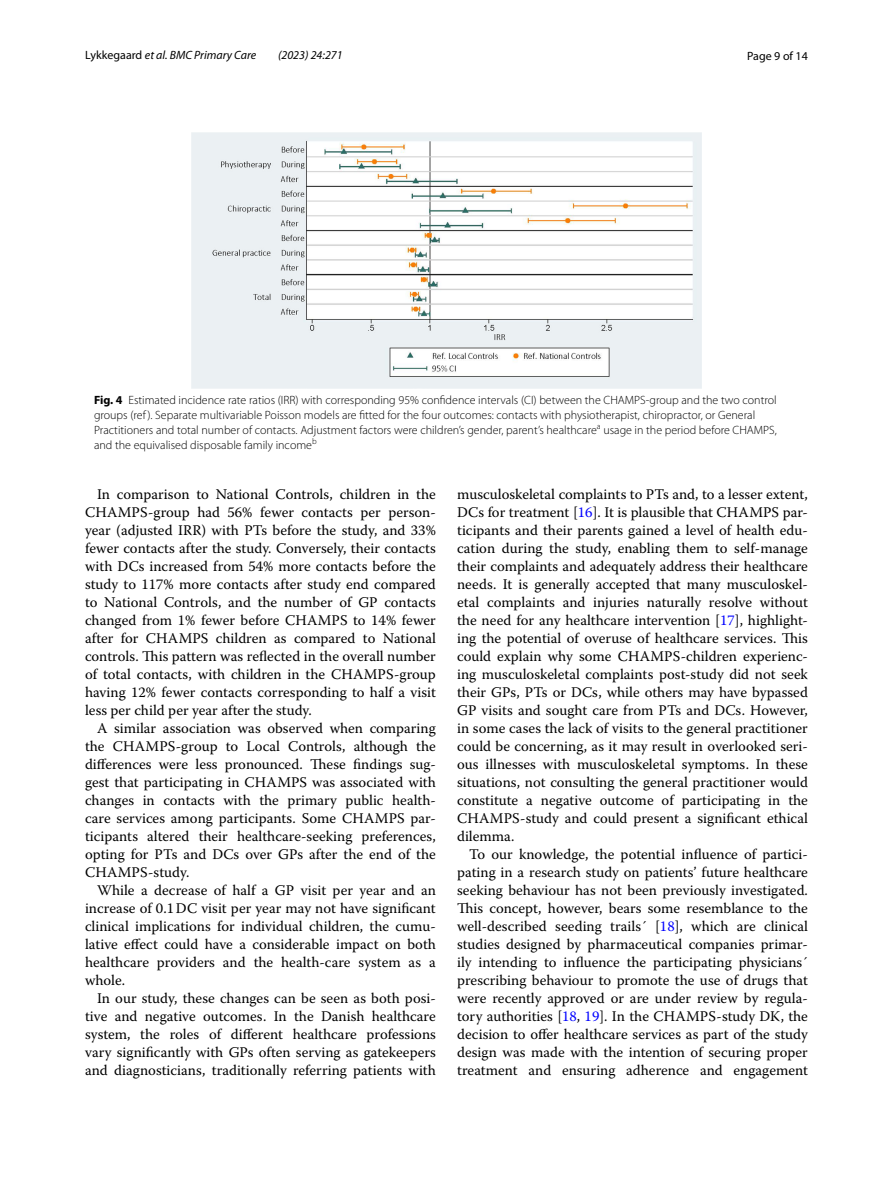
<style>
.page{position:relative;width:893px;height:1187px;background:#fff}
.page>*{position:absolute;margin:0;border:0;box-sizing:border-box;transform-origin:0 0}
.t1{font:14.7px/18px "Warnock Pro";color:#000;text-align:justify}
.t2{font:300 12px/15px "Myriad Pro";color:#000}
.t3{font:italic 12px "Myriad Pro";color:#000}
.t4{font:12px "Myriad Pro";color:#000}
.s1{font-style:normal}
.s2{font-weight:700}
.s3{color:#00f}
</style>
<div class="page">
<img style="left:191px;top:133px;width:511px;height:255px">
<p class="t3" style="left:85px;top:48px;width:173px"><span class="s1">Lykkegaard</span> et al. BMC Primary Care</p>
<p class="t3" style="left:278px;top:48px;width:66px">(2023) 24:271</p>
<p class="t4" style="left:747px;top:48px;width:62px">Page 9 of 14</p>
<p class="t2" style="left:94px;top:392px;width:684px"><span class="s2">Fig. 4</span> Estimated incidence rate ratios (IRR) with corresponding 95% confidence intervals (CI) between the CHAMPS-group and the two control groups (ref ). Separate multivariable Poisson models are fitted for the four outcomes: contacts with physiotherapist, chiropractor, or General Practitioners and total number of contacts. Adjustment factors were children’s gender, parent’s healthcare<sup>a</sup> usage in the period before CHAMPS, and the equivalised disposable family income<sup>b</sup></p>
<p class="t1" style="left:85px;top:485px;width:352px;text-indent:12px">In comparison to National Controls, children in the CHAMPS-group had 56% fewer contacts per person&shy;year (adjusted IRR) with PTs before the study, and 33% fewer contacts after the study. Conversely, their contacts with DCs increased from 54% more contacts before the study to 117% more contacts after study end compared to National Controls, and the number of GP contacts changed from 1% fewer before CHAMPS to 14% fewer after for CHAMPS children as compared to National controls. This pattern was reflected in the overall number of total contacts, with children in the CHAMPS-group having 12% fewer contacts corresponding to half a visit less per child per year after the study.</p>
<p class="t1" style="left:85px;top:719px;width:352px;text-indent:12px">A similar association was observed when comparing the CHAMPS-group to Local Controls, although the differences were less pronounced. These findings sug&shy;gest that participating in CHAMPS was associated with changes in contacts with the primary public health&shy;care services among participants. Some CHAMPS par&shy;ticipants altered their healthcare-seeking preferences, opting for PTs and DCs over GPs after the end of the CHAMPS-study.</p>
<p class="t1" style="left:85px;top:881px;width:352px;text-indent:12px">While a decrease of half a GP visit per year and an increase of 0.1DC visit per year may not have significant clinical implications for individual children, the cumu&shy;lative effect could have a considerable impact on both healthcare providers and the health-care system as a whole.</p>
<p class="t1" style="left:85px;top:989px;width:352px;text-indent:12px">In our study, these changes can be seen as both posi&shy;tive and negative outcomes. In the Danish healthcare system, the roles of different healthcare professions vary significantly with GPs often serving as gatekeepers and diagnosticians, traditionally referring patients with</p>
<p class="t1" style="left:457px;top:485px;width:352px">musculoskeletal complaints to PTs and, to a lesser extent, DCs for treatment [<span class="s3">16</span>]. It is plausible that CHAMPS par&shy;ticipants and their parents gained a level of health edu&shy;cation during the study, enabling them to self-manage their complaints and adequately address their healthcare needs. It is generally accepted that many musculoskel&shy;etal complaints and injuries naturally resolve without the need for any healthcare intervention [<span class="s3">17</span>], highlight&shy;ing the potential of overuse of healthcare services. This could explain why some CHAMPS-children experienc&shy;ing musculoskeletal complaints post-study did not seek their GPs, PTs or DCs, while others may have bypassed GP visits and sought care from PTs and DCs. However, in some cases the lack of visits to the general practitioner could be concerning, as it may result in overlooked seri&shy;ous illnesses with musculoskeletal symptoms. In these situations, not consulting the general practitioner would constitute a negative outcome of participating in the CHAMPS-study and could present a significant ethical dilemma.</p>
<p class="t1" style="left:457px;top:845px;width:352px;text-indent:12px">To our knowledge, the potential influence of partici&shy;pating in a research study on patients’ future healthcare seeking behaviour has not been previously investigated.<br>This concept, however, bears some resemblance to the well-described seeding trails´ [<span class="s3">18</span>], which are clinical studies designed by pharmaceutical companies primar&shy;ily intending to influence the participating physicians´ prescribing behaviour to promote the use of drugs that were recently approved or are under review by regula&shy;tory authorities [<span class="s3">18</span>, <span class="s3">19</span>]. In the CHAMPS-study DK, the decision to offer healthcare services as part of the study design was made with the intention of securing proper treatment and ensuring adherence and engagement</p>
</div>
